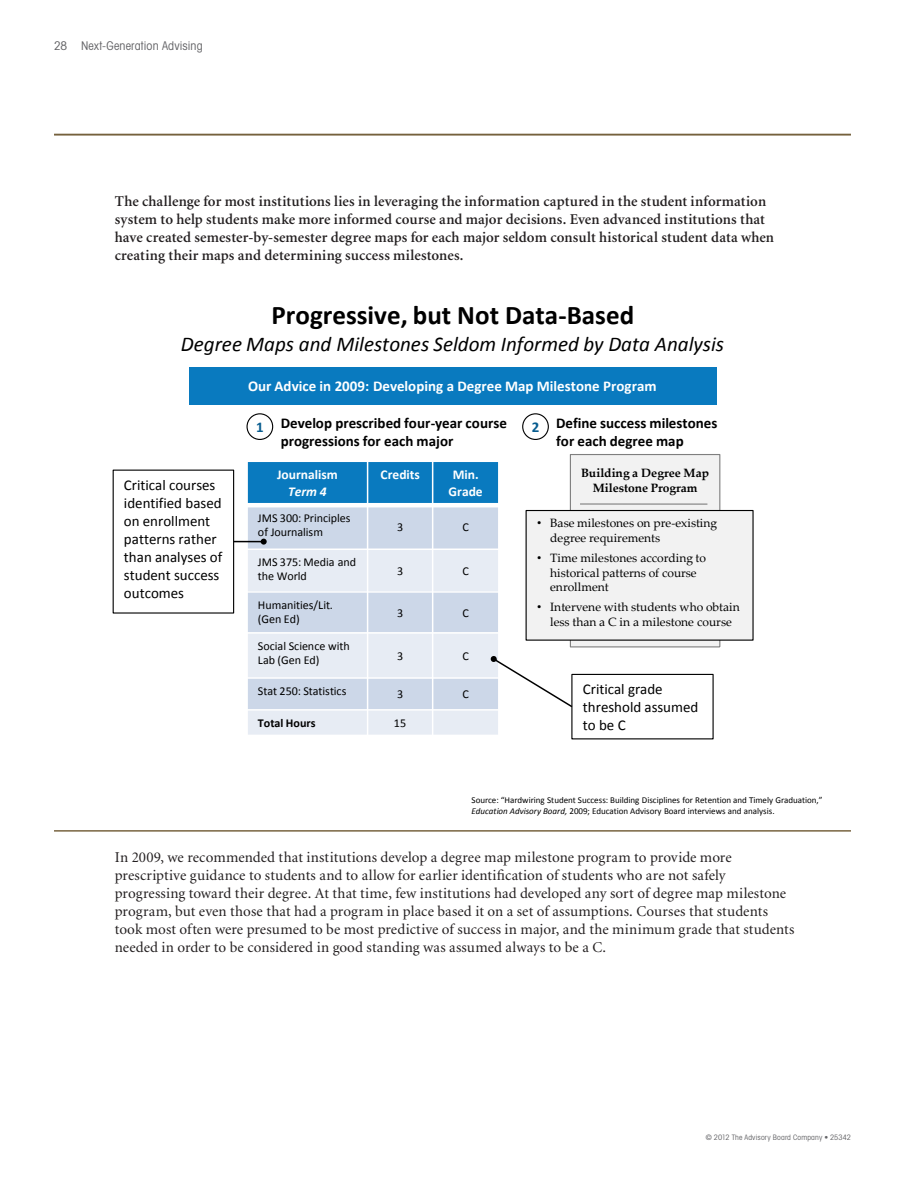
<style>
.page{position:relative;width:905px;height:1188px;background:#fff}
.page>*{position:absolute;margin:0;border:0;box-sizing:border-box;transform-origin:0 0}
.t1{font:700 27px "Calibri";color:#000}
.t2{font:italic 21px "Calibri";color:#000}
.t3{font:15px/18px "Minion";letter-spacing:.005em;color:#231f20}
.t4{font:600 15px/18px "Minion";letter-spacing:.01em;color:#231f20}
.t5{font:15px/18px "Calibri";color:#000}
.t6{font:700 15px/18px "Calibri";color:#000}
.t7{font:700 15px "Calibri";color:#fff}
.t8{font:700 15px "Calibri";color:#075c8f}
.t9{font:700 13.5px/16.2px "Calibri";color:#fff;text-align:center}
.t10{font:italic 700 13.5px "Calibri";color:#fff}
.t11{font:12px/14.4px "Palatino Linotype";color:#000}
.t12{font:12px/14.4px "Calibri";color:#000}
.t13{font:700 12px/14.4px "Palatino Linotype";color:#000;text-align:center}
.t14{font:condensed 12px "Avant Garde";letter-spacing:.01em;color:#636366}
.t15{font:700 12px "Calibri";color:#000}
.t16{font:9px/10.8px "Calibri";letter-spacing:-.005em;color:#000}
.t17{font:condensed 7.5px "Avant Garde";letter-spacing:.02em;color:#636366}
.s1{font-family:"Arial"}
.s2{font-style:italic}
</style>
<div class="page">
<hr style="left:54px;top:831px;width:796px;height:1px;background:#75613d">
<hr style="left:54px;top:134px;width:796px;height:2px;background:#75613d">
<div style="left:188px;top:368px;width:528px;height:37px;background:#097abf"></div>
<div style="left:570px;top:455px;width:149px;height:192px;background:#f2f2f2"></div>
<div style="left:570px;top:454px;width:150px;height:193px;border:1px solid #7f7f7f"></div>
<hr style="left:580px;top:503px;width:127px;height:2px;background:#7f7f7f">
<div style="left:526px;top:511px;width:227px;height:129px;background:#f2f2f2"></div>
<div style="left:525px;top:510px;width:228px;height:131px;border:1px solid #000"></div>
<div style="left:246px;top:413px;width:27px;height:27px;border:1px solid #000;border-radius:50%"></div>
<div style="left:247px;top:461px;width:120px;height:44px;background:#097abf"></div>
<div style="left:367px;top:461px;width:65px;height:44px;background:#097abf"></div>
<div style="left:432px;top:461px;width:67px;height:44px;background:#097abf"></div>
<div style="left:247px;top:505px;width:120px;height:44px;background:#ccd7e8"></div>
<div style="left:367px;top:505px;width:65px;height:44px;background:#ccd7e8"></div>
<div style="left:432px;top:505px;width:67px;height:44px;background:#ccd7e8"></div>
<div style="left:247px;top:549px;width:120px;height:43px;background:#e7ecf4"></div>
<div style="left:367px;top:549px;width:65px;height:43px;background:#e7ecf4"></div>
<div style="left:432px;top:549px;width:67px;height:43px;background:#e7ecf4"></div>
<div style="left:247px;top:592px;width:120px;height:41px;background:#ccd7e8"></div>
<div style="left:367px;top:592px;width:65px;height:41px;background:#ccd7e8"></div>
<div style="left:432px;top:592px;width:67px;height:41px;background:#ccd7e8"></div>
<div style="left:247px;top:633px;width:120px;height:45px;background:#e7ecf4"></div>
<div style="left:367px;top:633px;width:65px;height:45px;background:#e7ecf4"></div>
<div style="left:432px;top:633px;width:67px;height:45px;background:#e7ecf4"></div>
<div style="left:247px;top:678px;width:120px;height:32px;background:#ccd7e8"></div>
<div style="left:367px;top:678px;width:65px;height:32px;background:#ccd7e8"></div>
<div style="left:432px;top:678px;width:67px;height:32px;background:#ccd7e8"></div>
<div style="left:247px;top:710px;width:120px;height:25px;background:#e7ecf4"></div>
<div style="left:367px;top:710px;width:65px;height:25px;background:#e7ecf4"></div>
<div style="left:432px;top:710px;width:67px;height:25px;background:#e7ecf4"></div>
<hr style="left:367px;top:461px;width:1px;height:275px;background:#fff">
<hr style="left:432px;top:461px;width:1px;height:275px;background:#fff">
<hr style="left:246px;top:503px;width:253px;height:4px;background:#fff">
<hr style="left:246px;top:549px;width:253px;height:1px;background:#fff">
<hr style="left:246px;top:591px;width:253px;height:2px;background:#fff">
<hr style="left:246px;top:632px;width:253px;height:2px;background:#fff">
<hr style="left:246px;top:677px;width:253px;height:2px;background:#fff">
<hr style="left:246px;top:709px;width:253px;height:2px;background:#fff">
<hr style="left:246px;top:461px;width:2px;height:275px;background:#fff">
<hr style="left:498px;top:461px;width:1px;height:275px;background:#fff">
<hr style="left:246px;top:461px;width:253px;height:1px;background:#fff">
<svg style="left:233px;top:539px;width:34px;height:6px"></svg>
<div style="left:571px;top:674px;width:142px;height:65px;border:1px solid #000"></div>
<svg style="left:490px;top:656px;width:82px;height:51px"></svg>
<div style="left:522px;top:413px;width:27px;height:27px;border:1px solid #000;border-radius:50%"></div>
<p class="t14" style="left:54px;top:41px;width:150px">28 Next-Generation Advising</p>
<p class="t4" style="left:115px;top:193px;width:661px">The challenge for most institutions lies in leveraging the information captured in the student information system to help students make more informed course and major decisions. Even advanced institutions that have created semester-by-semester degree maps for each major seldom consult historical student data when creating their maps and determining success milestones.</p>
<h1 class="t1" style="left:271px;top:304px;width:364px">Progressive, but Not Data-Based</h1>
<h2 class="t2" style="left:181px;top:335px;width:544px">Degree Maps and Milestones Seldom Informed by Data Analysis</h2>
<p class="t7" style="left:248px;top:380px;width:410px">Our Advice in 2009: Developing a Degree Map Milestone Program</p>
<p class="t5" style="left:124px;top:477px;width:100px">Critical courses identified based on enrollment patterns rather than analyses of student success outcomes</p>
<p class="t8" style="left:256px;top:420px;width:9px">1</p>
<p class="t6" style="left:556px;top:415px;width:163px">Define success milestones for each degree map</p>
<p class="t6" style="left:281px;top:415px;width:228px">Develop prescribed four-year course progressions for each major</p>
<p class="t8" style="left:532px;top:420px;width:9px">2</p>
<p class="t9" style="left:277px;top:468px;width:62px">Journalism</p>
<p class="t10" style="left:288px;top:485px;width:40px">Term 4</p>
<p class="t9" style="left:380px;top:468px;width:41px">Credits</p>
<p class="t9" style="left:448px;top:468px;width:36px">Min.<br>Grade</p>
<p class="t12" style="left:258px;top:512px;width:94px">JMS 300: Principles of Journalism</p>
<p class="t12" style="left:397px;top:521px;width:8px">3</p>
<p class="t12" style="left:462px;top:521px;width:8px">C</p>
<p class="t12" style="left:258px;top:556px;width:100px">JMS 375: Media and the World</p>
<p class="t12" style="left:397px;top:564px;width:8px">3</p>
<p class="t12" style="left:462px;top:564px;width:8px">C</p>
<p class="t12" style="left:258px;top:598px;width:76px">Humanities/Lit. (Gen Ed)</p>
<p class="t12" style="left:397px;top:606px;width:8px">3</p>
<p class="t12" style="left:462px;top:606px;width:8px">C</p>
<p class="t12" style="left:258px;top:639px;width:93px">Social Science with<br>Lab (Gen Ed)</p>
<p class="t12" style="left:397px;top:649px;width:8px">3</p>
<p class="t12" style="left:462px;top:649px;width:8px">C</p>
<p class="t12" style="left:258px;top:685px;width:90px">Stat 250: Statistics</p>
<p class="t12" style="left:397px;top:688px;width:8px">3</p>
<p class="t12" style="left:462px;top:688px;width:8px">C</p>
<p class="t15" style="left:258px;top:718px;width:59px">Total Hours</p>
<p class="t12" style="left:394px;top:716px;width:14px">15</p>
<p class="t13" style="left:581px;top:467px;width:130px">Building a Degree Map<br>Milestone Program</p>
<p class="t11" style="left:550px;top:517px;width:169px;text-indent:-13px"><span class="s1">•</span> Base milestones on pre-existing degree requirements</p>
<p class="t11" style="left:550px;top:552px;width:157px;text-indent:-13px"><span class="s1">•</span> Time milestones according to historical patterns of course enrollment</p>
<p class="t11" style="left:537px;top:601px;width:204px;text-align:center"><span class="s1">•</span> Intervene with students who obtain less than a C in a milestone course</p>
<p class="t5" style="left:583px;top:681px;width:117px">Critical grade threshold assumed to be C</p>
<p class="t16" style="left:471px;top:795px;width:352px">Source: “Hardwiring Student Success: Building Disciplines for Retention and Timely Graduation,”<br><span class="s2">Education Advisory Board,</span> 2009; Education Advisory Board interviews and analysis.</p>
<p class="t3" style="left:115px;top:849px;width:681px">In 2009, we recommended that institutions develop a degree map milestone program to provide more prescriptive guidance to students and to allow for earlier identification of students who are not safely progressing toward their degree. At that time, few institutions had developed any sort of degree map milestone program, but even those that had a program in place based it on a set of assumptions. Courses that students took most often were presumed to be most predictive of success in major, and the minimum grade that students needed in order to be considered in good standing was assumed always to be a C.</p>
<p class="t17" style="left:705px;top:1134px;width:147px">© 2012 The Advisory Board Company • 25342</p>
</div>
